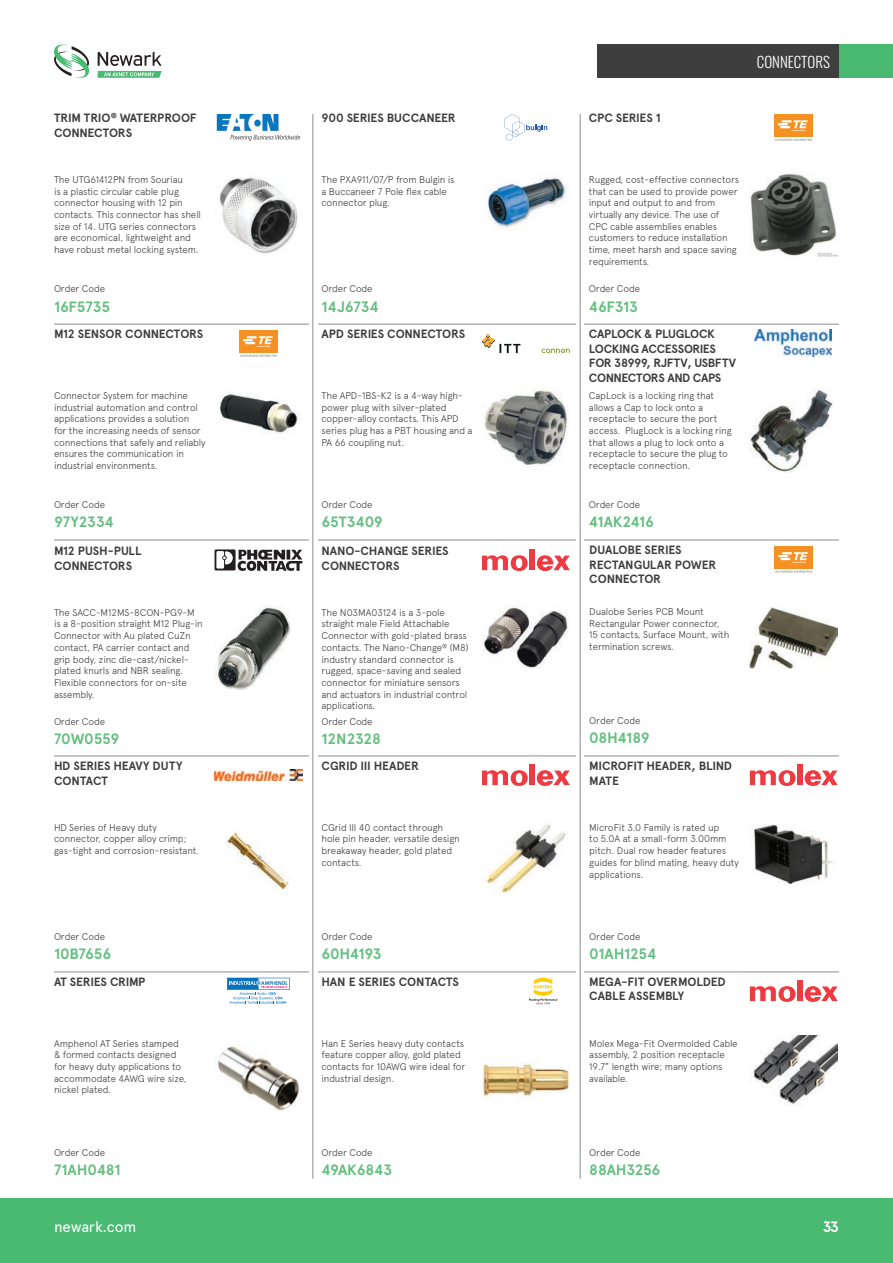
<style>
.page{position:relative;width:893px;height:1263px;background:#fff}
.page>*{position:absolute;margin:0;border:0;box-sizing:border-box;transform-origin:0 0}
.t1{font:700 15px "Apercu Avnet";letter-spacing:-.015em;color:#64bf80}
.t2{font:300 15px "Oswald";color:#fff}
.t3{font:15px "Apercu Avnet";letter-spacing:-.01em;color:#fff}
.t4{font:700 15px "Apercu Avnet";color:#fff}
.t5{font:700 12px/14.4px "Apercu Avnet";letter-spacing:-.015em;color:#3e3e3f}
.t6{font:300 9.75px/11.7px "Apercu Avnet";letter-spacing:-.015em;color:#3e3e3f}
</style>
<div class="page">
<div style="left:0;top:1198px;width:893px;height:65px;background:#4aba73"></div>
<svg style="left:54px;top:45px;width:35px;height:33px"></svg>
<svg style="left:98px;top:52px;width:64px;height:26px"></svg>
<div style="left:838px;top:45px;width:55px;height:33px;background:#4aba73"></div>
<div style="left:597px;top:45px;width:242px;height:33px;background:#3e3e3f"></div>
<hr style="left:580px;top:114px;width:1px;height:1065px;background:#8b8d90">
<hr style="left:313px;top:114px;width:1px;height:1065px;background:#8b8d90">
<hr style="left:54px;top:324px;width:255px;height:1px;background:#8b8d90">
<hr style="left:54px;top:540px;width:255px;height:1px;background:#8b8d90">
<hr style="left:54px;top:756px;width:255px;height:1px;background:#8b8d90">
<hr style="left:54px;top:972px;width:255px;height:1px;background:#8b8d90">
<hr style="left:318px;top:324px;width:258px;height:1px;background:#8b8d90">
<hr style="left:318px;top:540px;width:258px;height:1px;background:#8b8d90">
<hr style="left:318px;top:756px;width:258px;height:1px;background:#8b8d90">
<hr style="left:318px;top:972px;width:258px;height:1px;background:#8b8d90">
<hr style="left:584px;top:324px;width:255px;height:1px;background:#8b8d90">
<hr style="left:584px;top:540px;width:255px;height:1px;background:#8b8d90">
<hr style="left:584px;top:756px;width:255px;height:1px;background:#8b8d90">
<hr style="left:584px;top:972px;width:255px;height:1px;background:#8b8d90">
<img style="left:219px;top:177px;width:79px;height:77px">
<svg style="left:217px;top:114px;width:83px;height:27px"></svg>
<img style="left:487px;top:177px;width:79px;height:52px">
<svg style="left:504px;top:114px;width:43px;height:27px"></svg>
<img style="left:750px;top:172px;width:87px;height:85px">
<div style="left:774px;top:114px;width:39px;height:22px;background:#f59023"></div>
<svg style="left:778px;top:120px;width:30px;height:12px"></svg>
<svg style="left:775px;top:139px;width:37px;height:2px"></svg>
<img style="left:219px;top:394px;width:81px;height:40px">
<div style="left:239px;top:330px;width:39px;height:22px;background:#f59023"></div>
<svg style="left:243px;top:336px;width:30px;height:11px"></svg>
<svg style="left:240px;top:355px;width:37px;height:2px"></svg>
<img style="left:484px;top:388px;width:84px;height:78px">
<svg style="left:541px;top:349px;width:29px;height:4px"></svg>
<svg style="left:482px;top:333px;width:38px;height:20px"></svg>
<img style="left:749px;top:388px;width:84px;height:85px">
<img style="left:755px;top:330px;width:77px;height:27px">
<img style="left:216px;top:607px;width:75px;height:82px">
<svg style="left:215px;top:549px;width:87px;height:22px"></svg>
<img style="left:482px;top:605px;width:86px;height:63px">
<div style="left:529px;top:549px;width:6px;height:21px;background:#ee3a41"></div>
<svg style="left:482px;top:555px;width:46px;height:16px"></svg>
<svg style="left:537px;top:555px;width:33px;height:16px"></svg>
<img style="left:750px;top:607px;width:88px;height:61px">
<div style="left:774px;top:546px;width:39px;height:22px;background:#f59023"></div>
<svg style="left:778px;top:552px;width:30px;height:11px"></svg>
<svg style="left:775px;top:571px;width:37px;height:2px"></svg>
<img style="left:225px;top:831px;width:64px;height:59px">
<img style="left:215px;top:769px;width:87px;height:12px">
<img style="left:485px;top:824px;width:81px;height:70px">
<div style="left:529px;top:764px;width:6px;height:21px;background:#ee3a41"></div>
<svg style="left:482px;top:770px;width:46px;height:16px"></svg>
<svg style="left:537px;top:770px;width:33px;height:16px"></svg>
<img style="left:753px;top:824px;width:80px;height:60px">
<div style="left:797px;top:764px;width:5px;height:21px;background:#ee3a41"></div>
<svg style="left:750px;top:770px;width:45px;height:16px"></svg>
<svg style="left:805px;top:770px;width:33px;height:16px"></svg>
<img style="left:218px;top:1045px;width:82px;height:66px">
<svg style="left:227px;top:978px;width:63px;height:26px"></svg>
<img style="left:482px;top:1057px;width:88px;height:41px">
<svg style="left:529px;top:978px;width:28px;height:26px"></svg>
<img style="left:752px;top:1036px;width:86px;height:69px">
<div style="left:797px;top:980px;width:5px;height:21px;background:#ee3a41"></div>
<svg style="left:750px;top:986px;width:45px;height:16px"></svg>
<svg style="left:805px;top:986px;width:33px;height:16px"></svg>
<h1 class="t2" style="left:757px;top:48px;width:16px">CONNECTORS</h1>
<p class="t5" style="left:54px;top:110px;width:144px">TRIM TRIO<sup>®</sup> WATERPROOF<br>CONNECTORS</p>
<p class="t6" style="left:54px;top:173px;width:148px">The UTG61412PN from Souriau<br>is a plastic circular cable plug connector housing with 12 pin contacts. This connector has shell size of 14. UTG series connectors are economical, lightweight and have robust metal locking system.</p>
<p class="t5" style="left:321px;top:110px;width:136px">900 SERIES BUCCANEER</p>
<p class="t6" style="left:321px;top:173px;width:135px">The PXA911/07/P from Bulgin is a Buccaneer 7 Pole flex cable connector plug.</p>
<p class="t6" style="left:54px;top:282px;width:53px">Order Code</p>
<p class="t6" style="left:321px;top:282px;width:53px">Order Code</p>
<h1 class="t1" style="left:54px;top:295px;width:58px">16F5735</h1>
<h1 class="t1" style="left:321px;top:295px;width:59px">14J6734</h1>
<p class="t5" style="left:589px;top:110px;width:73px">CPC SERIES 1</p>
<p class="t6" style="left:589px;top:173px;width:152px">Rugged, cost-effective connectors that can be used to provide power input and output to and from virtually any device. The use of<br>CPC cable assemblies enables customers to reduce installation time, meet harsh and space saving requirements.</p>
<h1 class="t1" style="left:589px;top:295px;width:51px">46F313</h1>
<p class="t6" style="left:589px;top:282px;width:53px">Order Code</p>
<p class="t5" style="left:54px;top:326px;width:151px">M12 SENSOR CONNECTORS</p>
<p class="t6" style="left:54px;top:389px;width:153px">Connector System for machine industrial automation and control applications provides a solution<br>for the increasing needs of sensor connections that safely and reliably ensures the communication in industrial environments.</p>
<p class="t5" style="left:321px;top:326px;width:145px">APD SERIES CONNECTORS</p>
<p class="t6" style="left:321px;top:389px;width:153px">The APD-1BS-K2 is a 4-way high&shy;power plug with silver-plated copper-alloy contacts. This APD series plug has a PBT housing and a<br>PA 66 coupling nut.</p>
<p class="t5" style="left:589px;top:326px;width:149px">CAPLOCK &amp; PLUGLOCK<br>LOCKING ACCESSORIES<br>FOR 38999, RJFTV, USBFTV<br>CONNECTORS AND CAPS</p>
<p class="t6" style="left:589px;top:389px;width:144px">CapLock is a locking ring that allows a Cap to lock onto a receptacle to secure the port access. PlugLock is a locking ring that allows a plug to lock onto a receptacle to secure the plug to receptacle connection.</p>
<p class="t6" style="left:54px;top:498px;width:53px">Order Code</p>
<p class="t6" style="left:321px;top:498px;width:53px">Order Code</p>
<p class="t6" style="left:589px;top:498px;width:53px">Order Code</p>
<h1 class="t1" style="left:54px;top:511px;width:61px">97Y2334</h1>
<h1 class="t1" style="left:321px;top:511px;width:63px">65T3409</h1>
<h1 class="t1" style="left:589px;top:511px;width:67px">41AK2416</h1>
<p class="t5" style="left:54px;top:543px;width:89px">M12 PUSH-PULL<br>CONNECTORS</p>
<p class="t6" style="left:54px;top:606px;width:150px">The SACC-M12MS-8CON-PG9-M is a 8-position straight M12 Plug-in<br>Connector with Au plated CuZn contact, PA carrier contact and grip body, zinc die-cast/nickel&shy;plated knurls and NBR sealing.<br>Flexible connectors for on-site assembly.</p>
<h1 class="t1" style="left:54px;top:728px;width:67px">70W0559</h1>
<p class="t6" style="left:54px;top:715px;width:53px">Order Code</p>
<p class="t5" style="left:321px;top:543px;width:129px">NANO-CHANGE SERIES<br>CONNECTORS</p>
<p class="t6" style="left:321px;top:606px;width:149px">The N03MA03124 is a 3-pole straight male Field Attachable<br>Connector with gold-plated brass contacts. The Nano-Change<sup>®</sup> (M8) industry standard connector is rugged, space-saving and sealed connector for miniature sensors and actuators in industrial control applications.</p>
<h1 class="t1" style="left:321px;top:728px;width:61px">12N2328</h1>
<p class="t6" style="left:321px;top:715px;width:53px">Order Code</p>
<p class="t5" style="left:589px;top:542px;width:129px">DUALOBE SERIES<br>RECTANGULAR POWER<br>CONNECTOR</p>
<p class="t6" style="left:589px;top:605px;width:142px">Dualobe Series PCB Mount<br>Rectangular Power connector,<br>15 contacts, Surface Mount, with termination screws.</p>
<p class="t6" style="left:589px;top:714px;width:53px">Order Code</p>
<h1 class="t1" style="left:589px;top:727px;width:62px">08H4189</h1>
<p class="t5" style="left:54px;top:758px;width:130px">HD SERIES HEAVY DUTY<br>CONTACT</p>
<p class="t6" style="left:54px;top:820px;width:147px">HD Series of Heavy duty connector, copper alloy crimp; gas-tight and corrosion-resistant.</p>
<p class="t5" style="left:321px;top:758px;width:99px">CGRID III HEADER</p>
<p class="t6" style="left:321px;top:820px;width:140px">CGrid III 40 contact through hole pin header, versatile design breakaway header, gold plated contacts.</p>
<p class="t5" style="left:589px;top:758px;width:144px">MICROFIT HEADER, BLIND<br>MATE</p>
<p class="t6" style="left:589px;top:820px;width:151px">MicroFit 3.0 Family is rated up<br>to 5.0A at a small-form 3.00mm pitch. Dual row header features guides for blind mating, heavy duty applications.</p>
<p class="t6" style="left:54px;top:930px;width:53px">Order Code</p>
<p class="t6" style="left:321px;top:930px;width:53px">Order Code</p>
<p class="t6" style="left:589px;top:930px;width:53px">Order Code</p>
<h1 class="t1" style="left:54px;top:943px;width:59px">10B7656</h1>
<h1 class="t1" style="left:321px;top:943px;width:62px">60H4193</h1>
<h1 class="t1" style="left:589px;top:943px;width:68px">01AH1254</h1>
<p class="t5" style="left:54px;top:974px;width:93px">AT SERIES CRIMP</p>
<p class="t6" style="left:54px;top:1036px;width:134px">Amphenol AT Series stamped &amp; formed contacts designed for heavy duty applications to accommodate 4AWG wire size, nickel plated.</p>
<p class="t5" style="left:321px;top:974px;width:139px">HAN E SERIES CONTACTS</p>
<p class="t6" style="left:321px;top:1036px;width:145px">Han E Series heavy duty contacts feature copper alloy, gold plated contacts for 10AWG wire ideal for industrial design.</p>
<p class="t5" style="left:589px;top:974px;width:138px">MEGA-FIT OVERMOLDED<br>CABLE ASSEMBLY</p>
<p class="t6" style="left:589px;top:1036px;width:150px">Molex Mega-Fit Overmolded Cable assembly, 2 position receptacle<br>19.7” length wire; many options available.</p>
<p class="t6" style="left:54px;top:1146px;width:53px">Order Code</p>
<p class="t6" style="left:321px;top:1146px;width:53px">Order Code</p>
<p class="t6" style="left:589px;top:1146px;width:53px">Order Code</p>
<h1 class="t1" style="left:54px;top:1158px;width:68px">71AH0481</h1>
<h1 class="t1" style="left:321px;top:1158px;width:72px">49AK6843</h1>
<h1 class="t1" style="left:589px;top:1158px;width:73px">88AH3256</h1>
<h1 class="t3" style="left:54px;top:1215px;width:84px">newark.com</h1>
<h1 class="t4" style="left:823px;top:1215px;width:18px">33</h1>
</div>
